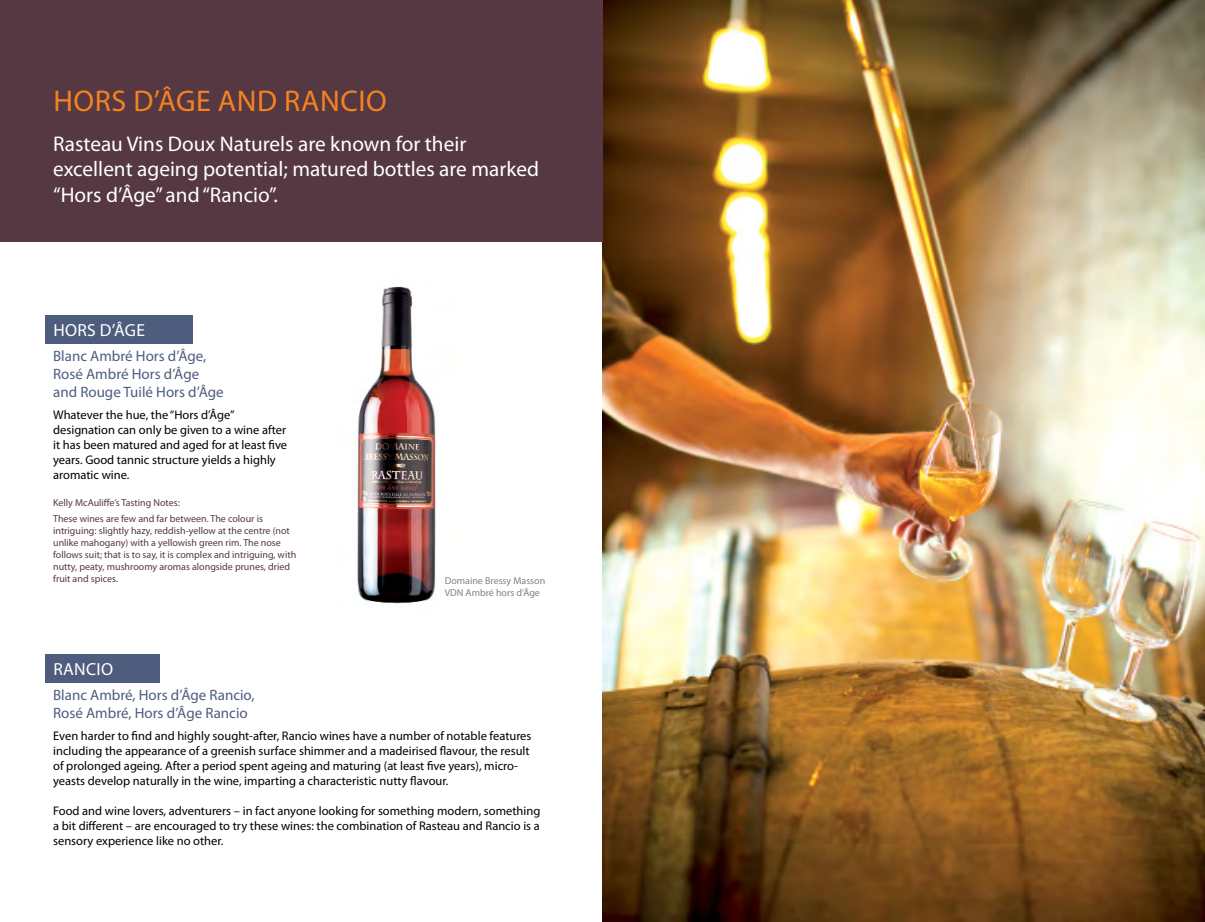
<style>
.page{position:relative;width:1205px;height:922px;background:#fff}
.page>*{position:absolute;margin:0;border:0;box-sizing:border-box;transform-origin:0 0}
.t1{font:30px "Myriad Pro";letter-spacing:.02em;color:#f58220}
.t2{font:21.25px/25.5px "Myriad Pro";color:#fff}
.t3{font:17.5px "Myriad Pro";color:#fff}
.t4{font:15px/18px "Myriad Pro";color:#4e5d7e}
.t5{font:12.5px/15px "Myriad Pro";color:#000}
.t6{font:10px/12px "Myriad Pro";color:#553841}
.t7{font:10px/12px "Myriad Pro";color:#808285}
</style>
<div class="page">
<img style="left:602px;top:0;width:603px;height:921px">
<div style="left:0;top:0;width:602px;height:241px;background:#553841"></div>
<div style="left:45px;top:315px;width:148px;height:28px;background:#4e5d7e"></div>
<div style="left:45px;top:654px;width:114px;height:28px;background:#4e5d7e"></div>
<img style="left:357px;top:286px;width:79px;height:318px">
<h1 class="t1" style="left:53px;top:83px;width:335px">HORS D’ÂGE AND RANCIO</h1>
<h2 class="t2" style="left:53px;top:131px;width:487px">Rasteau Vins Doux Naturels are known for their excellent ageing potential; matured bottles are marked “Hors d’Âge” and “Rancio”.</h2>
<h3 class="t3" style="left:53px;top:319px;width:23px">Hors</h3>
<h3 class="t3" style="left:100px;top:319px;width:36px">d’Âge</h3>
<p class="t4" style="left:53px;top:347px;width:172px">Blanc Ambré Hors d’âge,<br>Rosé Ambré Hors d’âge and Rouge Tuilé Hors d’âge</p>
<p class="t5" style="left:53px;top:407px;width:236px">Whatever the hue, the “Hors d’Âge” designation can only be given to a wine after it has been matured and aged for at least five years. Good tannic structure yields a highly aromatic wine.</p>
<p class="t6" style="left:53px;top:495px;width:211px;line-height:15.5px">Kelly McAuliffe’s Tasting Notes:<br>These wines are few and far between. The colour is</p>
<p class="t6" style="left:53px;top:524px;width:245px">intriguing: slightly hazy, reddish-yellow at the centre (not unlike mahogany) with a yellowish green rim. The nose follows suit; that is to say, it is complex and intriguing, with nutty, peaty, mushroomy aromas alongside prunes, dried fruit and spices.</p>
<p class="t7" style="left:445px;top:574px;width:102px">Domaine Bressy Masson<br>VDN Ambré hors d’Âge</p>
<h3 class="t3" style="left:53px;top:658px;width:21px">Rancio</h3>
<p class="t4" style="left:53px;top:685px;width:203px">Blanc Ambré, Hors d’âge Rancio,<br>Rosé Ambré, Hors d’âge Rancio</p>
<p class="t5" style="left:53px;top:728px;width:480px">Even harder to find and highly sought-after, Rancio wines have a number of notable features including the appearance of a greenish surface shimmer and a madeirised flavour, the result of prolonged ageing. After a period spent ageing and maturing (at least five years), micro&shy;yeasts develop naturally in the wine, imparting a characteristic nutty flavour.</p>
<p class="t5" style="left:53px;top:803px;width:489px;text-align:justify">Food and wine lovers, adventurers – in fact anyone looking for something modern, something a bit different – are encouraged to try these wines: the combination of Rasteau and Rancio is a sensory experience like no other.</p>
</div>
